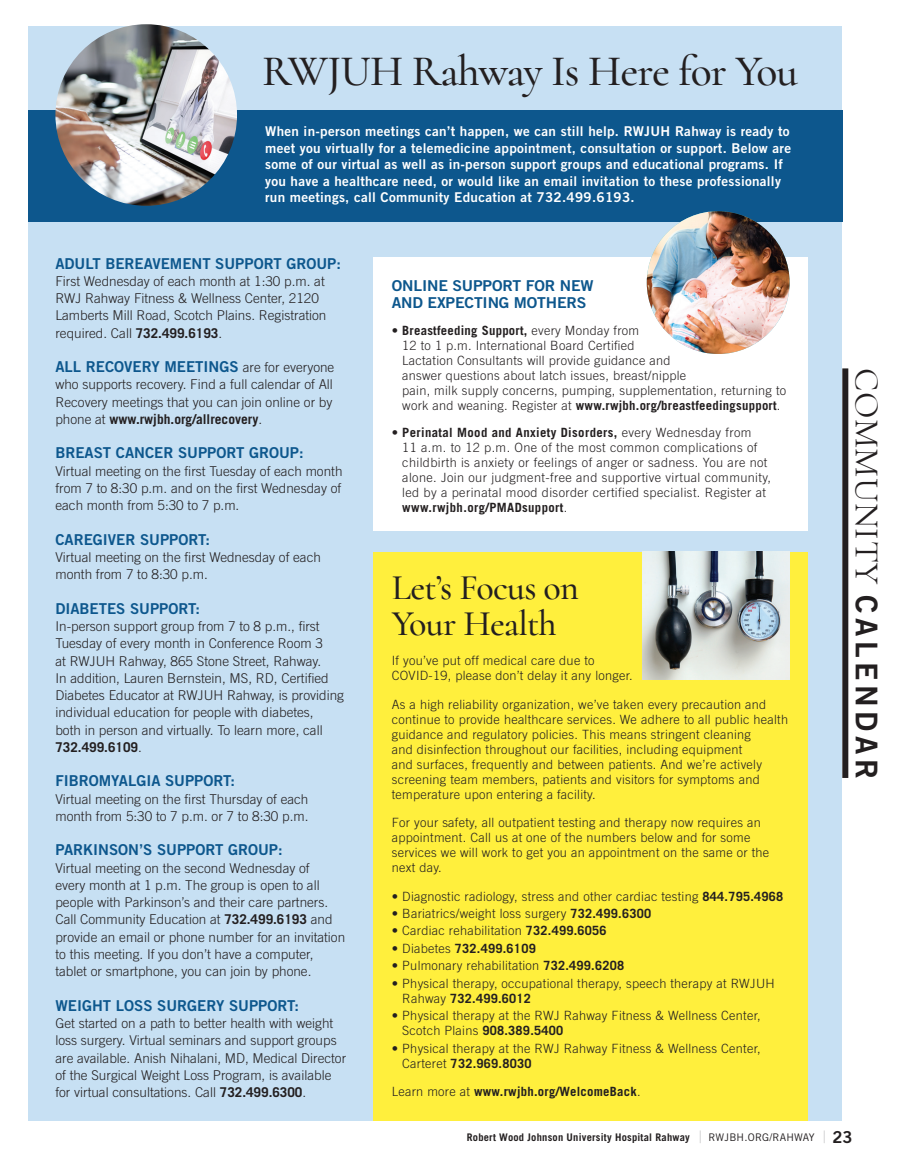
<style>
.page{position:relative;width:907px;height:1173px;background:#fff}
.page>*{position:absolute;margin:0;border:0;box-sizing:border-box;transform-origin:0 0}
.t1{font:500 43.5px "Cormorant";letter-spacing:-.02em;color:#231f20}
.t2{font:500 36px/36px "Cormorant";letter-spacing:-.02em;color:#231f20}
.t3{font:34.5px "Cormorant";letter-spacing:.02em;color:#231f20}
.t4{font:15px "Trade Gothic Bold Two";color:#0d578d}
.t5{font:15px/16.5px "Trade Gothic Bold Two";color:#0d578d;scale:1.05 1}
.t6{font:300 13.5px/17.2px "Trade Gothic";color:#231f20}
.t7{font:13.5px/16.5px "Trade Gothic Bold Two";letter-spacing:.02em;color:#fff}
.t8{font:300 12.75px/15px "Trade Gothic";letter-spacing:.02em;color:#231f20}
.t9{font:700 12.75px "Trade Gothic";letter-spacing:.02em;color:#231f20}
.t10{font:700 10.5px "Trade Gothic";letter-spacing:.02em;color:#231f20}
.s1{font-weight:700}
.s2{font-family:"Trade Gothic";font-weight:300;font-size:13.5px;color:#231f20}
.s3{font-family:"Trade Gothic Bold Two";font-size:30px}
.s4{font-weight:300}
.s5{font-weight:300;font-size:17.1px;color:#808285}
.s6{font-weight:400}
.s7{font-family:"Trade Gothic Bold Two";font-weight:400;font-size:16.5px}
</style>
<div class="page">
<div style="left:28px;top:26px;width:814px;height:1094px;background:#c7e0f3"></div>
<div style="left:842px;top:368px;width:6px;height:410px;background:#231f20"></div>
<div style="left:28px;top:111px;width:814px;height:111px;background:#0d578d"></div>
<img style="left:55px;top:24px;width:182px;height:182px;border-radius:91px">
<div style="left:373px;top:257px;width:434px;height:274px;background:#fff"></div>
<div style="left:373px;top:552px;width:434px;height:568px;background:#ffef3d"></div>
<img style="left:646px;top:211px;width:143px;height:143px;border-radius:71px">
<img style="left:642px;top:552px;width:147px;height:127px">
<h1 class="t1" style="left:262px;top:44px;width:537px">RWJUH Rahway Is Here for You</h1>
<p class="t7" style="left:265px;top:123px;width:527px">When in-person meetings can’t happen, we can still help. RWJUH Rahway is ready to meet you virtually for a telemedicine appointment, consultation or support. Below are some of our virtual as well as in-person support groups and educational programs. If you have a healthcare need, or would like an email invitation to these professionally run meetings, call Community Education at 732.499.6193.</p>
<p class="t4" style="left:55px;top:254px;width:287px">ADULT BEREAVEMENT SUPPORT GROUP:</p>
<p class="t6" style="left:55px;top:272px;width:272px">First Wednesday of each month at 1:30 p.m. at RWJ Rahway Fitness &amp; Wellness Center, 2120<br>Lamberts Mill Road, Scotch Plains. Registration required. Call <span class="s1">732.499.6193</span>.</p>
<p class="t4" style="left:55px;top:357px;width:280px">ALL RECOVERY MEETINGS <span class="s2">are for everyone</span></p>
<p class="t6" style="left:55px;top:376px;width:279px;text-align:justify">who supports recovery. Find a full calendar of All Recovery meetings that you can join online or by phone at <span class="s1">www.rwjbh.org/allrecovery</span>.</p>
<p class="t4" style="left:55px;top:444px;width:250px">BREAST CANCER SUPPORT GROUP:</p>
<p class="t6" style="left:55px;top:462px;width:288px;text-align:justify">Virtual meeting on the first Tuesday of each month from 7 to 8:30 p.m. and on the first Wednesday of each month from 5:30 to 7 p.m.</p>
<p class="t4" style="left:55px;top:530px;width:156px">CAREGIVER SUPPORT:</p>
<p class="t6" style="left:55px;top:548px;width:267px">Virtual meeting on the first Wednesday of each month from 7 to 8:30 p.m.</p>
<p class="t4" style="left:55px;top:599px;width:146px">DIABETES SUPPORT:</p>
<p class="t6" style="left:55px;top:617px;width:290px">In-person support group from 7 to 8 p.m., first Tuesday of every month in Conference Room 3<br>at RWJUH Rahway, 865 Stone Street, Rahway.<br>In addition, Lauren Bernstein, MS, RD, Certified Diabetes Educator at RWJUH Rahway, is providing individual education for people with diabetes,<br>both in person and virtually. To learn more, call <span class="s1">732.499.6109</span>.</p>
<p class="t4" style="left:55px;top:771px;width:181px">FIBROMYALGIA SUPPORT:</p>
<p class="t6" style="left:55px;top:790px;width:254px">Virtual meeting on the first Thursday of each month from 5:30 to 7 p.m. or 7 to 8:30 p.m.</p>
<p class="t4" style="left:55px;top:840px;width:229px">PARKINSON’S SUPPORT GROUP:</p>
<p class="t6" style="left:55px;top:859px;width:291px">Virtual meeting on the second Wednesday of<br>every month at 1 p.m. The group is open to all people with Parkinson’s and their care partners.<br>Call Community Education at <span class="s1">732.499.6193</span> and provide an email or phone number for an invitation to this meeting. If you don’t have a computer, tablet or smartphone, you can join by phone.</p>
<p class="t4" style="left:55px;top:996px;width:245px">WEIGHT LOSS SURGERY SUPPORT:</p>
<p class="t6" style="left:55px;top:1014px;width:292px">Get started on a path to better health with weight loss surgery. Virtual seminars and support groups are available. Anish Nihalani, MD, Medical Director of the Surgical Weight Loss Program, is available for virtual consultations. Call <span class="s1">732.499.6300</span>.</p>
<p class="t5" style="left:391px;top:277px;width:193px">ONLINE SUPPORT FOR NEW<br>AND EXPECTING MOTHERS</p>
<p class="t8" style="left:402px;top:323px;width:385px;text-indent:-10px"><span class="s1">• Breastfeeding Support,</span> every Monday from<br>12 to 1 p.m. International Board Certified<br>Lactation Consultants will provide guidance and<br>answer questions about latch issues, breast/nipple<br>pain, milk supply concerns, pumping, supplementation, returning to work and weaning. Register at <span class="s1">www.rwjbh.org/breastfeedingsupport</span>.</p>
<p class="t8" style="left:402px;top:424px;width:370px;text-indent:-10px"><span class="s1">• Perinatal Mood and Anxiety Disorders,</span> every Wednesday from<br>11 a.m. to 12 p.m. One of the most common complications of childbirth is anxiety or feelings of anger or sadness. You are not alone. Join our judgment-free and supportive virtual community, led by a perinatal mood disorder certified specialist. Register at <span class="s1">www.rwjbh.org/PMADsupport</span>.</p>
<h3 class="t3" style="left:887px;top:368px;width:412px;rotate:90deg">COMMUNITY <span class="s3">CALENDAR</span></h3>
<h2 class="t2" style="left:391px;top:569px;width:188px">Let’s Focus on<br>Your Health</h2>
<p class="t8" style="left:391px;top:652px;width:242px">If you’ve put off medical care due to<br>COVID-19, please don’t delay it any longer.</p>
<p class="t8" style="left:391px;top:696px;width:397px">As a high reliability organization, we’ve taken every precaution and continue to provide healthcare services. We adhere to all public health guidance and regulatory policies. This means stringent cleaning<br>and disinfection throughout our facilities, including equipment<br>and surfaces, frequently and between patients. And we’re actively screening team members, patients and visitors for symptoms and temperature upon entering a facility.</p>
<p class="t8" style="left:391px;top:814px;width:379px">For your safety, all outpatient testing and therapy now requires an appointment. Call us at one of the numbers below and for some services we will work to get you an appointment on the same or the next day.</p>
<p class="t8" style="left:391px;top:888px;width:393px">• Diagnostic radiology, stress and other cardiac testing <span class="s1">844.795.4968</span></p>
<p class="t8" style="left:391px;top:905px;width:261px">• Bariatrics/weight loss surgery <span class="s1">732.499.6300</span></p>
<p class="t8" style="left:391px;top:923px;width:216px">• Cardiac rehabilitation <span class="s1">732.499.6056</span></p>
<p class="t9" style="left:391px;top:940px;width:145px"><span class="s4">• Diabetes</span> 732.499.6109</p>
<p class="t8" style="left:391px;top:958px;width:234px">• Pulmonary rehabilitation <span class="s1">732.499.6208</span></p>
<p class="t8" style="left:402px;top:975px;width:374px;text-indent:-10px">• Physical therapy, occupational therapy, speech therapy at RWJUH<br>Rahway <span class="s1">732.499.6012</span></p>
<p class="t8" style="left:402px;top:1007px;width:360px;text-indent:-10px">• Physical therapy at the RWJ Rahway Fitness &amp; Wellness Center,<br>Scotch Plains <span class="s1">908.389.5400</span></p>
<p class="t8" style="left:402px;top:1040px;width:360px;text-indent:-10px">• Physical therapy at the RWJ Rahway Fitness &amp; Wellness Center,<br>Carteret <span class="s1">732.969.8030</span></p>
<p class="t9" style="left:391px;top:1083px;width:250px"><span class="s4">Learn more at</span> www.rwjbh.org/WelcomeBack<span class="s4">.</span></p>
<p class="t10" style="left:466px;top:1131px;width:387px">Robert Wood Johnson University Hospital Rahway <span class="s5">|</span> <span class="s6">RWJBH.ORG/RAHWAY</span> <span class="s5">|</span> <span class="s7">23</span></p>
</div>
